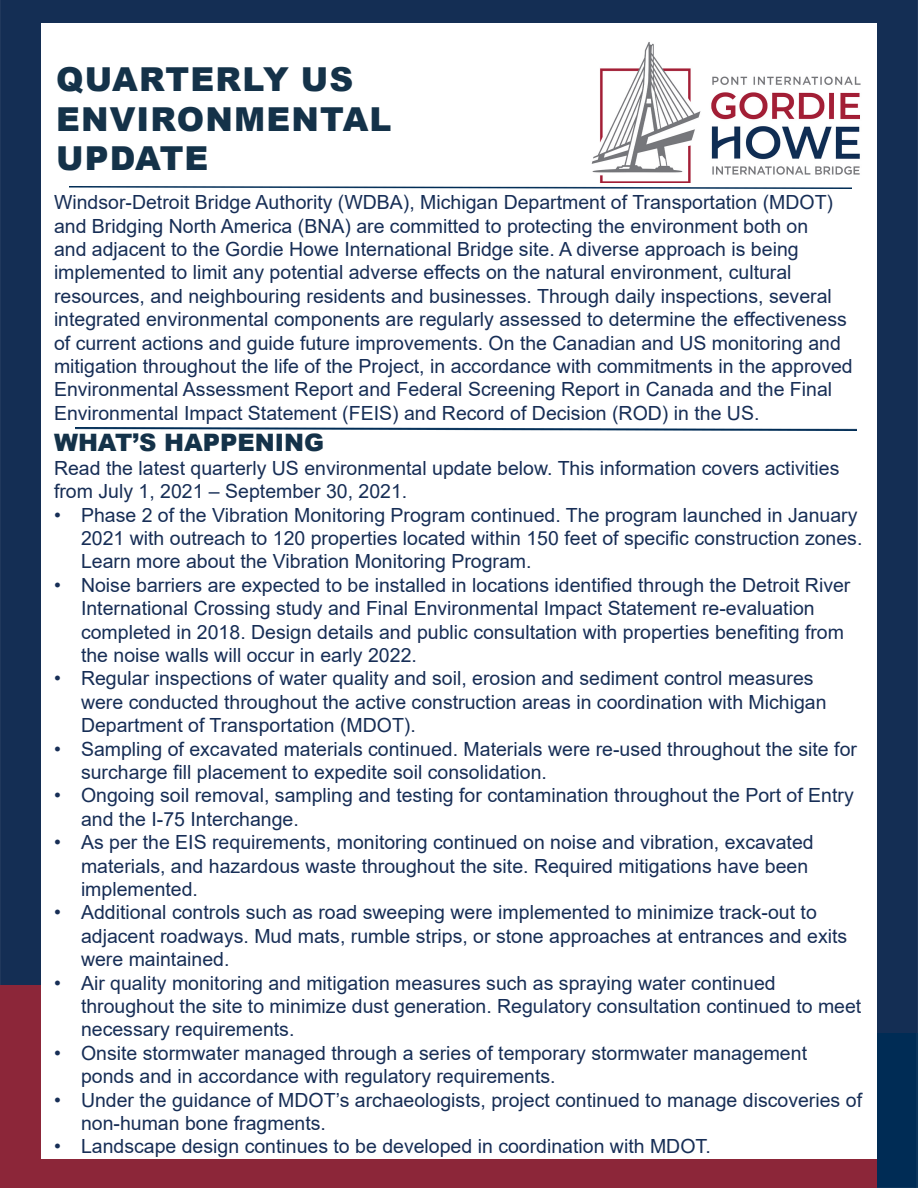
<style>
.page{position:relative;width:918px;height:1188px;background:#fff}
.page>*{position:absolute;margin:0;border:0;box-sizing:border-box;transform-origin:0 0}
.t1{font:900 33px/39.6px "Arial";letter-spacing:.035em;color:#143249}
.t2{font:900 24px "Arial";color:#143249}
.t3{font:19.5px/23.4px "Arial";color:#172e56}
</style>
<div class="page">
<div style="left:877px;top:1032px;width:41px;height:156px;background:#002c55"></div>
<div style="left:0;top:0;width:918px;height:1032px;background:#142e54"></div>
<div style="left:0;top:986px;width:877px;height:202px;background:#8c2639"></div>
<img style="left:41px;top:23px;width:836px;height:1136px">
<img style="left:583px;top:36px;width:287px;height:147px">
<img style="left:70px;top:186px;width:781px;height:3px">
<img style="left:75px;top:427px;width:781px;height:3px">
<p class="t1" style="left:56px;top:59px;width:337px">QUARTERLY US<br>ENVIRONMENTAL<br>UPDATE</p>
<p class="t3" style="left:54px;top:191px;width:800px">Windsor-Detroit Bridge Authority (WDBA), Michigan Department of Transportation (MDOT) and Bridging North America (BNA) are committed to protecting the environment both on<br>and adjacent to the Gordie Howe International Bridge site. A diverse approach is being implemented to limit any potential adverse effects on the natural environment, cultural resources, and neighbouring residents and businesses. Through daily inspections, several integrated environmental components are regularly assessed to determine the effectiveness of current actions and guide future improvements. On the Canadian and US monitoring and mitigation throughout the life of the Project, in accordance with commitments in the approved Environmental Assessment Report and Federal Screening Report in Canada and the Final Environmental Impact Statement (FEIS) and Record of Decision (ROD) in the US.</p>
<p class="t2" style="left:54px;top:425px;width:272px">WHAT’S HAPPENING</p>
<p class="t3" style="left:54px;top:456px;width:787px">Read the latest quarterly US environmental update below. This information covers activities from July 1, 2021 – September 30, 2021.</p>
<p class="t3" style="left:81px;top:503px;width:783px;text-indent:-27px">• Phase 2 of the Vibration Monitoring Program continued. The program launched in January<br>2021 with outreach to 120 properties located within 150 feet of specific construction zones.<br>Learn more about the Vibration Monitoring Program.</p>
<p class="t3" style="left:81px;top:573px;width:771px;text-indent:-27px">• Noise barriers are expected to be installed in locations identified through the Detroit River International Crossing study and Final Environmental Impact Statement re-evaluation completed in 2018. Design details and public consultation with properties benefiting from the noise walls will occur in early 2022.</p>
<p class="t3" style="left:81px;top:667px;width:747px;text-indent:-27px">• Regular inspections of water quality and soil, erosion and sediment control measures were conducted throughout the active construction areas in coordination with Michigan<br>Department of Transportation (MDOT).</p>
<p class="t3" style="left:81px;top:737px;width:778px;text-indent:-27px">• Sampling of excavated materials continued. Materials were re-used throughout the site for surcharge fill placement to expedite soil consolidation.</p>
<p class="t3" style="left:81px;top:784px;width:774px;text-indent:-27px">• Ongoing soil removal, sampling and testing for contamination throughout the Port of Entry and the I-75 Interchange.</p>
<p class="t3" style="left:81px;top:830px;width:734px;text-indent:-27px">• As per the EIS requirements, monitoring continued on noise and vibration, excavated materials, and hazardous waste throughout the site. Required mitigations have been implemented.</p>
<p class="t3" style="left:81px;top:901px;width:768px;text-indent:-27px">• Additional controls such as road sweeping were implemented to minimize track-out to adjacent roadways. Mud mats, rumble strips, or stone approaches at entrances and exits were maintained.</p>
<p class="t3" style="left:81px;top:971px;width:782px;text-indent:-27px">• Air quality monitoring and mitigation measures such as spraying water continued throughout the site to minimize dust generation. Regulatory consultation continued to meet necessary requirements.</p>
<p class="t3" style="left:81px;top:1041px;width:728px;text-indent:-27px">• Onsite stormwater managed through a series of temporary stormwater management ponds and in accordance with regulatory requirements.</p>
<p class="t3" style="left:81px;top:1088px;width:783px;text-indent:-27px">• Under the guidance of MDOT’s archaeologists, project continued to manage discoveries of non-human bone fragments.</p>
<p class="t3" style="left:54px;top:1135px;width:658px">• Landscape design continues to be developed in coordination with MDOT.</p>
</div>
